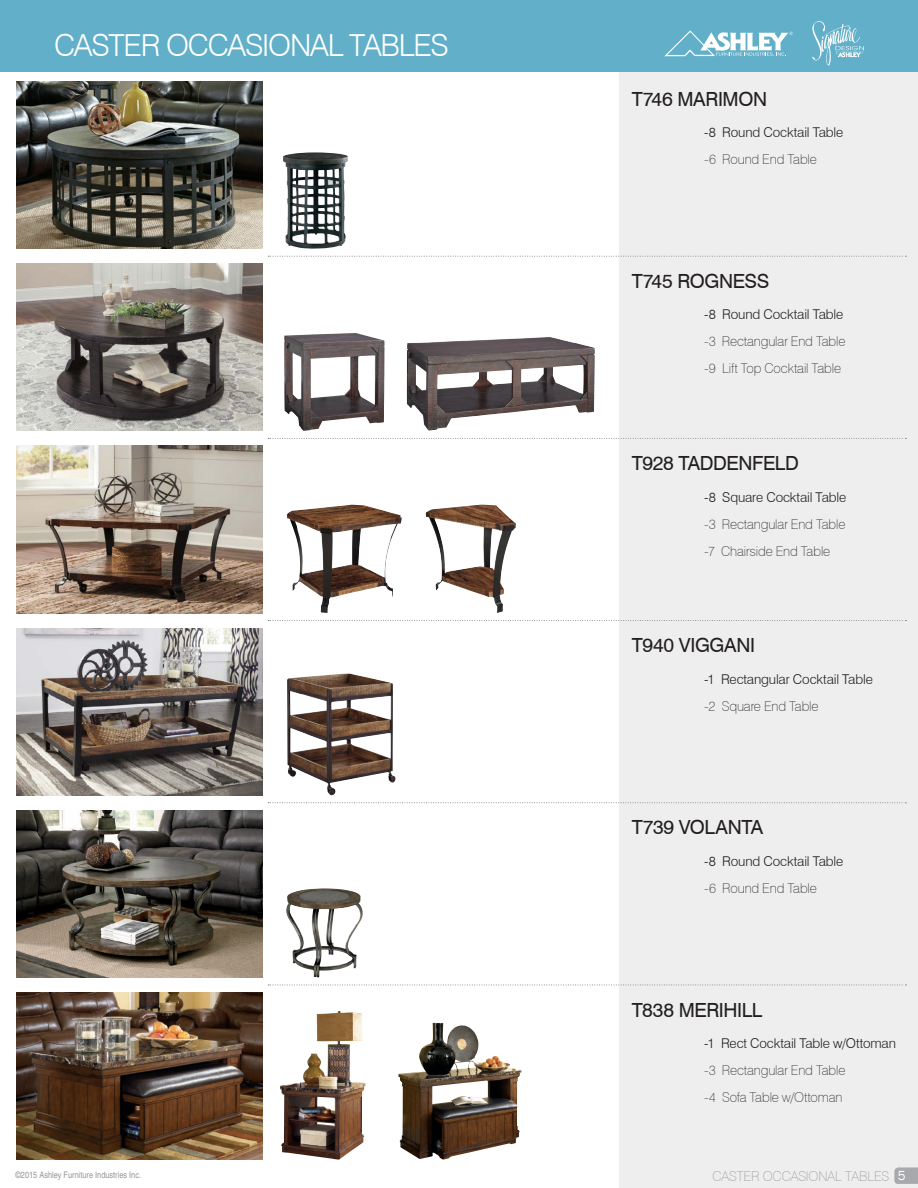
<style>
.page{position:relative;width:918px;height:1188px;background:#fff}
.page>*{position:absolute;margin:0;border:0;box-sizing:border-box;transform-origin:0 0}
.t1{font:300 30.3px "Swiss 721 BT";letter-spacing:-.04em;color:#fff}
.t2{font:19.5px "Swiss 721 BT";letter-spacing:-.02em;color:#231f20}
.t3{font:100 13.5px/27px "Swiss 721 BT";letter-spacing:-.01em;color:#231f20}
.t4{font:300 13.5px "Swiss 721 BT";letter-spacing:-.01em;color:#231f20}
.t5{font:100 13.5px "Swiss 721 BT";letter-spacing:-.01em;color:#939598}
.t6{font:condensed 9px "Helvetica";color:#939598}
.s1{font-family:"Franklin Gothic";font-weight:400;color:#fff}
</style>
<div class="page">
<div style="left:619px;top:56px;width:299px;height:1132px;background:#eeeeef"></div>
<div style="left:0;top:0;width:918px;height:71px;background:#61afc8"></div>
<svg style="left:812px;top:21px;width:52px;height:45px"></svg>
<svg style="left:664px;top:30px;width:129px;height:26px"></svg>
<svg style="left:268px;top:256px;width:638px;height:1px"></svg>
<svg style="left:268px;top:438px;width:638px;height:1px"></svg>
<svg style="left:268px;top:620px;width:638px;height:1px"></svg>
<svg style="left:268px;top:802px;width:638px;height:1px"></svg>
<svg style="left:268px;top:985px;width:638px;height:1px"></svg>
<svg style="left:894px;top:1167px;width:24px;height:17px"></svg>
<img style="left:16px;top:446px;width:247px;height:167px">
<img style="left:16px;top:810px;width:247px;height:167px">
<img style="left:286px;top:888px;width:77px;height:89px">
<img style="left:287px;top:505px;width:115px;height:108px">
<img style="left:426px;top:505px;width:90px;height:108px">
<img style="left:16px;top:628px;width:247px;height:167px">
<img style="left:287px;top:673px;width:109px;height:122px">
<img style="left:16px;top:993px;width:247px;height:167px">
<img style="left:398px;top:1023px;width:123px;height:137px">
<img style="left:280px;top:1011px;width:86px;height:149px">
<img style="left:16px;top:82px;width:247px;height:167px">
<img style="left:283px;top:152px;width:65px;height:97px">
<img style="left:16px;top:264px;width:247px;height:167px">
<img style="left:284px;top:333px;width:101px;height:98px">
<img style="left:407px;top:337px;width:188px;height:94px">
<h1 class="t1" style="left:54px;top:27px;width:396px">CASTER OCCASIONAL TABLES</h1>
<h2 class="t2" style="left:632px;top:87px;width:137px">T746 MARIMON</h2>
<p class="t4" style="left:704px;top:124px;width:141px">-8 Round Cocktail Table</p>
<p class="t3" style="left:704px;top:146px;width:114px">-6 Round End Table</p>
<h2 class="t2" style="left:632px;top:269px;width:139px">T745 ROGNESS</h2>
<p class="t4" style="left:704px;top:306px;width:141px">-8 Round Cocktail Table</p>
<p class="t3" style="left:704px;top:328px;width:143px">-3 Rectangular End Table -9 Lift Top Cocktail Table</p>
<h2 class="t2" style="left:632px;top:451px;width:169px">T928 TADDENFELD</h2>
<p class="t4" style="left:704px;top:489px;width:144px">-8 Square Cocktail Table</p>
<p class="t3" style="left:704px;top:510px;width:143px">-3 Rectangular End Table -7 Chairside End Table</p>
<h2 class="t2" style="left:632px;top:633px;width:125px">T940 VIGGANI</h2>
<p class="t4" style="left:704px;top:671px;width:170px">-1 Rectangular Cocktail Table</p>
<p class="t3" style="left:704px;top:692px;width:116px">-2 Square End Table</p>
<h2 class="t2" style="left:632px;top:816px;width:133px">T739 VOLANTA</h2>
<p class="t4" style="left:704px;top:853px;width:141px">-8 Round Cocktail Table</p>
<p class="t3" style="left:704px;top:875px;width:114px">-6 Round End Table</p>
<h2 class="t2" style="left:632px;top:998px;width:132px">T838 MERIHILL</h2>
<p class="t4" style="left:704px;top:1035px;width:193px">-1 Rect Cocktail Table w/Ottoman</p>
<p class="t3" style="left:704px;top:1057px;width:143px">-3 Rectangular End Table -4 Sofa Table w/Ottoman</p>
<p class="t6" style="left:16px;top:1169px;width:127px">©2015 Ashley Furniture Industries Inc.</p>
<p class="t5" style="left:713px;top:1168px;width:195px">CASTER OCCASIONAL TABLES <span class="s1">5</span></p>
</div>
